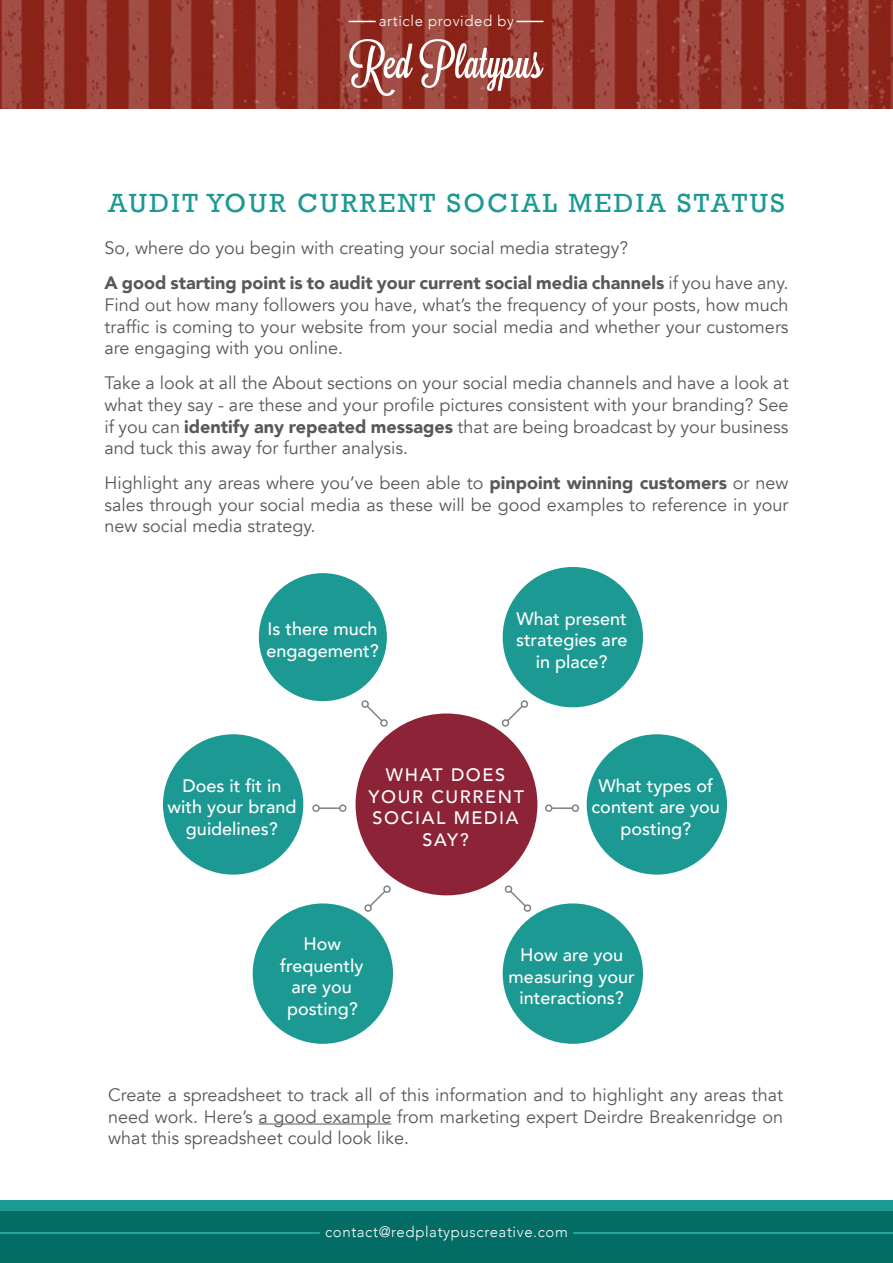
<style>
.page{position:relative;width:893px;height:1263px;background:#fff}
.page>*{position:absolute;margin:0;border:0;box-sizing:border-box;transform-origin:0 0}
.t1{font:27px "Rockwell";letter-spacing:.09em;color:#1c9992}
.t2{font:18px/21.6px "Avenir";color:#58595b;text-align:justify}
.t3{font:500 18px/21.6px "Avenir";color:#fff;text-align:center}
.t4{font:500 18px/21.6px "Avenir";letter-spacing:.09em;color:#fff;text-align:center}
.t5{font:300 15px "Avenir";letter-spacing:.04em;color:#fff}
.s1{font-weight:900}
</style>
<div class="page">
<img style="left:0;top:0;width:893px;height:108px">
<svg style="left:349px;top:39px;width:64px;height:57px"></svg>
<svg style="left:419px;top:39px;width:125px;height:52px"></svg>
<div style="left:0;top:1209px;width:893px;height:54px;background:#036c65"></div>
<div style="left:0;top:1200px;width:893px;height:11px;background:#1c9992"></div>
<svg style="left:349px;top:21px;width:26px;height:1px"></svg>
<svg style="left:517px;top:21px;width:26px;height:1px"></svg>
<hr style="left:0;top:1232px;width:319px;height:2px;background:#2eb8b1">
<hr style="left:574px;top:1232px;width:319px;height:2px;background:#2eb8b1">
<hr style="left:259px;top:1123px;width:132px;height:1px;background:#58595b">
<div style="left:356px;top:713px;width:181px;height:182px;background:#8c2337;border-radius:50%"></div>
<div style="left:163px;top:734px;width:140px;height:141px;background:#1c9992;border-radius:50%"></div>
<div style="left:587px;top:734px;width:140px;height:141px;background:#1c9992;border-radius:50%"></div>
<div style="left:503px;top:903px;width:140px;height:141px;background:#1c9992;border-radius:50%"></div>
<div style="left:253px;top:903px;width:140px;height:141px;background:#1c9992;border-radius:50%"></div>
<div style="left:259px;top:573px;width:128px;height:128px;background:#1c9992;border-radius:50%"></div>
<div style="left:503px;top:567px;width:140px;height:140px;background:#1c9992;border-radius:50%"></div>
<hr style="left:319px;top:807px;width:21px;height:2px;background:#808285">
<div style="left:339px;top:804px;width:7px;height:8px;border:2px solid #808285;border-radius:50%"></div>
<div style="left:312px;top:804px;width:8px;height:8px;border:2px solid #808285;border-radius:50%"></div>
<hr style="left:552px;top:807px;width:20px;height:2px;background:#808285">
<div style="left:572px;top:804px;width:7px;height:8px;border:2px solid #808285;border-radius:50%"></div>
<div style="left:545px;top:804px;width:7px;height:8px;border:2px solid #808285;border-radius:50%"></div>
<svg style="left:501px;top:700px;width:28px;height:27px"></svg>
<svg style="left:504px;top:885px;width:28px;height:27px"></svg>
<svg style="left:361px;top:700px;width:27px;height:27px"></svg>
<svg style="left:364px;top:885px;width:27px;height:27px"></svg>
<p class="t5" style="left:379px;top:11px;width:137px">article provided by</p>
<h1 class="t1" style="left:108px;top:188px;width:678px">AUDIT YOUR CURRENT SOCIAL MEDIA STATUS</h1>
<p class="t2" style="left:104px;top:231px;width:685px;line-height:35.1px">So, where do you begin with creating your social media strategy?<br><span class="s1">A good starting point is to audit your current social media channels</span> if you have any.</p>
<p class="t2" style="left:104px;top:294px;width:686px">Find out how many followers you have, what’s the frequency of your posts, how much traffic is coming to your website from your social media and whether your customers are engaging with you online.</p>
<p class="t2" style="left:104px;top:373px;width:686px">Take a look at all the About sections on your social media channels and have a look at what they say - are these and your profile pictures consistent with your branding? See if you can <span class="s1">identify any repeated messages</span> that are being broadcast by your business and tuck this away for further analysis.</p>
<p class="t2" style="left:104px;top:472px;width:686px">Highlight any areas where you’ve been able to <span class="s1">pinpoint winning customers</span> or new sales through your social media as these will be good examples to reference in your new social media strategy.</p>
<p class="t3" style="left:266px;top:617px;width:114px;text-align:left">Is there much engagement?</p>
<p class="t3" style="left:516px;top:606px;width:113px">What present strategies are in place?</p>
<p class="t4" style="left:369px;top:763px;width:157px">What does your current social media say?</p>
<p class="t3" style="left:167px;top:774px;width:131px">Does it fit in with your brand guidelines?</p>
<p class="t3" style="left:592px;top:774px;width:130px">What types of content are you posting?</p>
<p class="t3" style="left:280px;top:932px;width:85px">How frequently are you posting?</p>
<p class="t3" style="left:509px;top:943px;width:128px">H ow are you measuring your interactions?</p>
<p class="t2" style="left:108px;top:1084px;width:677px">Create a spreadsheet to track all of this information and to highlight any areas that need work. Here’s a good example from marketing expert Deirdre Breakenridge on what this spreadsheet could look like.</p>
<p class="t5" style="left:325px;top:1223px;width:244px">contact@redplatypuscreative.com</p>
</div>
